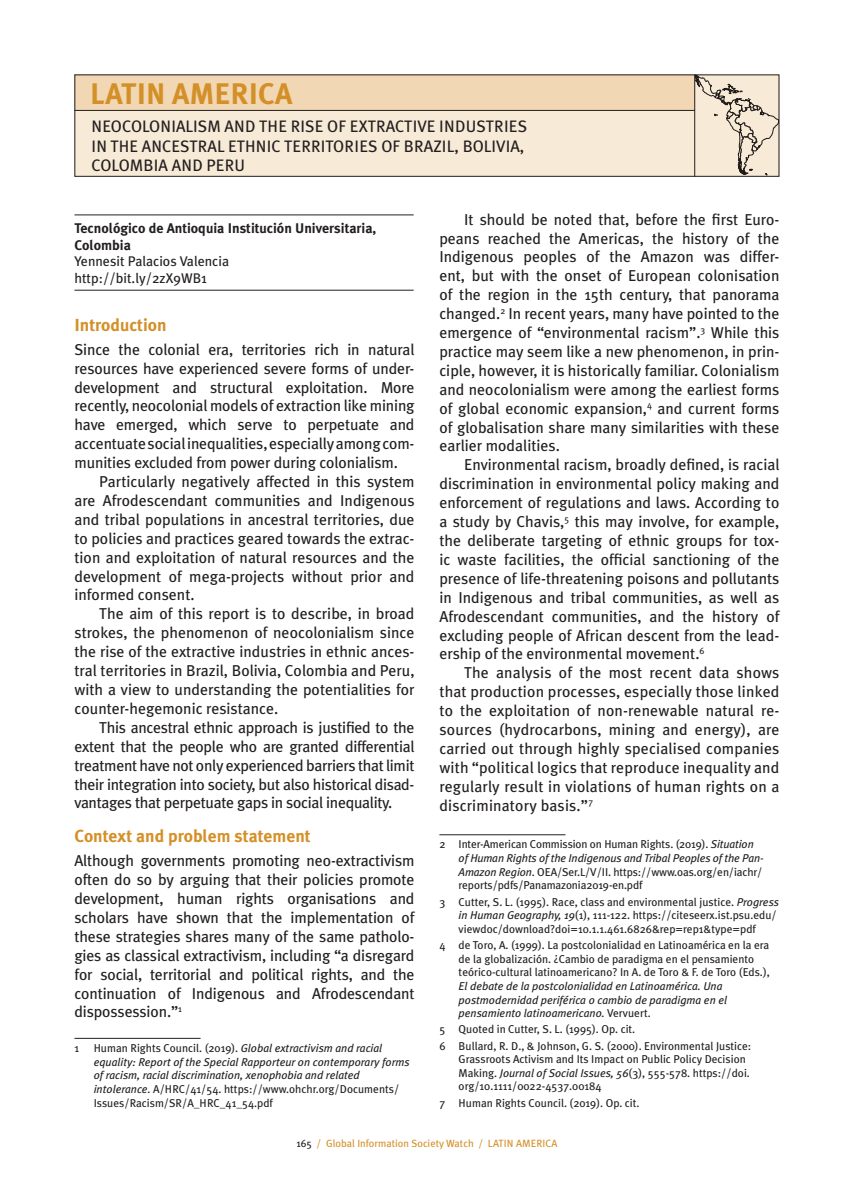
<style>
.page{position:relative;width:844px;height:1191px;background:#fff}
.page>*{position:absolute;margin:0;border:0;box-sizing:border-box;transform-origin:0 0}
.t1{font:700 29.75px "Meta Plus";color:#d49028}
.t2{font:700 17.5px "Meta Plus";color:#d49028}
.t3{font:16.62px/19.2px "Meta Plus";color:#231f20}
.t4{font:15.75px/18.9px "Meta Plus";color:#231f20;text-align:justify}
.t5{font:700 14px/16.8px "Meta Plus";color:#231f20}
.t6{font:14px/16.8px "Meta Plus";color:#231f20}
.t7{font:11.38px/13.7px "Meta Plus";color:#231f20}
.t8{font:italic 11.38px/13.7px "Meta Plus";color:#231f20}
.t9{font:10.5px "Meta Plus";color:#d49028}
.s1{font-style:normal}
.s2{font-style:italic}
.s3{color:#231f20}
</style>
<div class="page">
<hr style="left:74px;top:290px;width:339px;height:1px;background:#231f20">
<hr style="left:74px;top:215px;width:339px;height:1px;background:#231f20">
<hr style="left:74px;top:1038px;width:126px;height:1px;background:#231f20">
<hr style="left:439px;top:834px;width:126px;height:1px;background:#231f20">
<div style="left:74px;top:74px;width:705px;height:103px;background:#f7ead6"></div>
<div style="left:74px;top:74px;width:620px;height:37px;background:#f1d7b3"></div>
<hr style="left:74px;top:110px;width:620px;height:1px;background:#231f20">
<div style="left:74px;top:74px;width:705px;height:103px;border:1px solid #231f20"></div>
<hr style="left:694px;top:74px;width:1px;height:103px;background:#231f20">
<svg style="left:695px;top:75px;width:83px;height:100px"></svg>
<h1 class="t1" style="left:90px;top:76px;width:204px">LATIN AMERICA</h1>
<p class="t3" style="left:91px;top:117px;width:437px">NEOCOLONIALISM AND THE RISE OF EXTRACTIVE INDUSTRIES<br>IN THE ANCESTRAL ETHNIC TERRITORIES OF BRAZIL, BOLIVIA,<br>COLOMBIA AND PERU</p>
<p class="t5" style="left:74px;top:219px;width:303px">Tecnológico de Antioquia Institución Universitaria,<br>Colombia</p>
<p class="t6" style="left:74px;top:253px;width:156px">Yennesit Palacios Valencia http://bit.ly/2zX9WB1</p>
<p class="t2" style="left:74px;top:315px;width:94px">Introduction</p>
<p class="t4" style="left:74px;top:339px;width:341px">Since the colonial era, territories rich in natural resources have experienced severe forms of under&shy;development and structural exploitation. More recently, neocolonial models of extraction like mining have emerged, which serve to perpetuate and accentuate social inequalities, especially among com&shy;munities excluded from power during colonialism.</p>
<p class="t4" style="left:74px;top:472px;width:341px;text-indent:25px">Particularly negatively affected in this system are Afrodescendant communities and Indigenous and tribal populations in ancestral territories, due to policies and practices geared towards the extrac&shy;tion and exploitation of natural resources and the development of mega-projects without prior and informed consent.</p>
<p class="t4" style="left:74px;top:604px;width:341px;text-indent:25px">The aim of this report is to describe, in broad strokes, the phenomenon of neocolonialism since the rise of the extractive industries in ethnic ances&shy;tral territories in Brazil, Bolivia, Colombia and Peru, with a view to understanding the potentialities for counter-hegemonic resistance.</p>
<p class="t4" style="left:74px;top:717px;width:341px;text-indent:25px">This ancestral ethnic approach is justified to the extent that the people who are granted differential treatment have not only experienced barriers that limit their integration into society, but also historical disad&shy;vantages that perpetuate gaps in social inequality.</p>
<p class="t2" style="left:74px;top:826px;width:238px">Context and problem statement</p>
<p class="t4" style="left:74px;top:851px;width:341px">Although governments promoting neo-extractivism often do so by arguing that their policies promote development, human rights organisations and scholars have shown that the implementation of these strategies shares many of the same patholo&shy;gies as classical extractivism, including “a disregard for social, territorial and political rights, and the continuation of Indigenous and Afrodescendant dispossession.”<sup>1</sup></p>
<p class="t7" style="left:74px;top:1041px;width:6px">1</p>
<p class="t8" style="left:94px;top:1041px;width:317px"><span class="s1">Human Rights Council. (2019).</span> Global extractivism and racial equality: Report of the Special Rapporteur on contemporary forms of racism, racial discrimination, xenophobia and related intolerance. <span class="s1">A/HRC/41/54. https://www.ohchr.org/Documents/ Issues/Racism/SR/A_HRC_41_54.pdf</span></p>
<p class="t4" style="left:439px;top:209px;width:341px;text-indent:25px">It should be noted that, before the first Euro&shy;peans reached the Americas, the history of the Indigenous peoples of the Amazon was differ&shy;ent, but with the onset of European colonisation of the region in the 15th century, that panorama changed.<sup>2</sup> In recent years, many have pointed to the emergence of “environmental racism”.<sup>3</sup> While this practice may seem like a new phenomenon, in prin&shy;ciple, however, it is historically familiar. Colonialism and neocolonialism were among the earliest forms of global economic expansion,<sup>4</sup> and current forms of globalisation share many similarities with these earlier modalities.</p>
<p class="t4" style="left:439px;top:455px;width:341px;text-indent:25px">Environmental racism, broadly defined, is racial discrimination in environmental policy making and enforcement of regulations and laws. According to a study by Chavis,<sup>5</sup> this may involve, for example, the deliberate targeting of ethnic groups for tox&shy;ic waste facilities, the official sanctioning of the presence of life-threatening poisons and pollutants in Indigenous and tribal communities, as well as Afrodescendant communities, and the history of excluding people of African descent from the lead&shy;ership of the environmental movement.<sup>6</sup></p>
<p class="t4" style="left:439px;top:663px;width:341px;text-indent:25px">The analysis of the most recent data shows that production processes, especially those linked to the exploitation of non-renewable natural re&shy;sources (hydrocarbons, mining and energy), are carried out through highly specialised companies with “political logics that reproduce inequality and regularly result in violations of human rights on a discriminatory basis.”<sup>7</sup></p>
<p class="t7" style="left:458px;top:837px;width:306px;text-indent:-19px">2 Inter-American Commission on Human Rights. (2019). <span class="s2">Situation of Human Rights of the Indigenous and Tribal Peoples of the Pan-Amazon Region</span>. OEA/Ser.L/V/II. https://www.oas.org/en/iachr/ reports/pdfs/Panamazonia2019-en.pdf</p>
<p class="t7" style="left:458px;top:894px;width:322px;text-indent:-19px">3 Cutter, S. L. (1995). Race, class and environmental justice. <span class="s2">Progress in Human Geography, 19</span>(1), 111-122. https://citeseerx.ist.psu.edu/ viewdoc/download?doi=10.1.1.461.6826&amp;rep=rep1&amp;type=pdf</p>
<p class="t7" style="left:458px;top:938px;width:312px;text-indent:-19px">4 de Toro, A. (1999). La postcolonialidad en Latinoamérica en la era de la globalización. ¿Cambio de paradigma en el pensamiento teórico-cultural latinoamericano? In A. de Toro &amp; F. de Toro (Eds.),</p>
<p class="t8" style="left:458px;top:979px;width:270px">El debate de la postcolonialidad en Latinoamérica. Una postmodernidad periférica o cambio de paradigma en el pensamiento latinoamericano. <span class="s1">Vervuert.</span></p>
<p class="t7" style="left:439px;top:1021px;width:313px;line-height:16.1px">5 Quoted in Cutter, S. L. (1995). Op. cit.<br>6 Bullard, R. D., &amp; Johnson, G. S. (2000). Environmental Justice:</p>
<p class="t7" style="left:458px;top:1052px;width:293px">Grassroots Activism and Its Impact on Public Policy Decision<br>Making. <span class="s2">Journal of Social Issues, 56</span>(3), 555-578. https://doi. org/10.1111/0022-4537.00184</p>
<p class="t7" style="left:439px;top:1095px;width:202px">7 Human Rights Council. (2019). Op. cit.</p>
<p class="t9" style="left:296px;top:1137px;width:262px"><span class="s3">165</span> / Global Information Society Watch / LATIN AMERICA</p>
</div>
